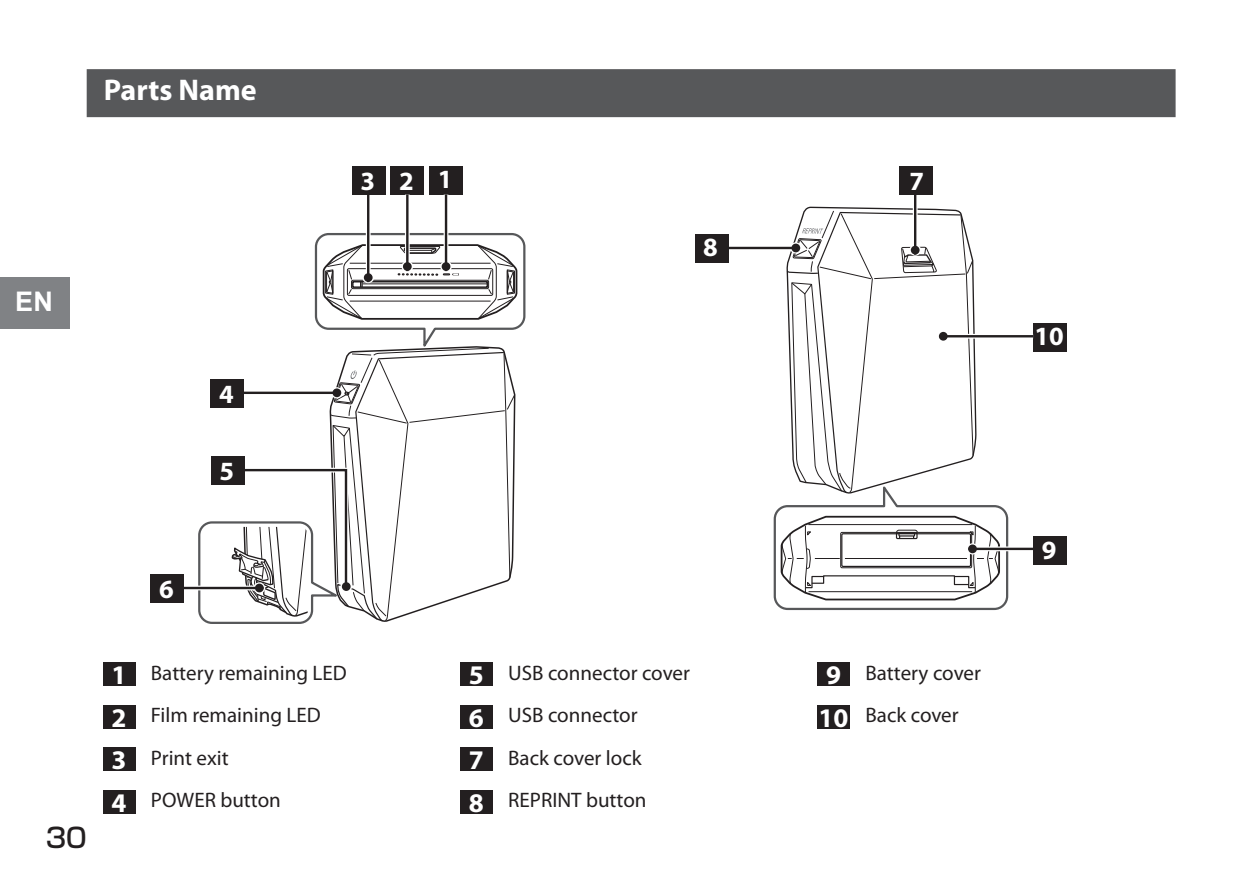
<style>
.page{position:relative;width:1257px;height:894px;background:#fff}
.page>*{position:absolute;margin:0;border:0;box-sizing:border-box;transform-origin:0 0}
.t1{font:700 30px "Myriad Pro";color:#fff}
.t2{font:500 27px "Shin Go Pro";color:#231f20}
.t3{font:700 27px "Arial";color:#fff}
.t4{font:700 26.4px "Myriad";color:#fff}
.t5{font:21px "Myriad Pro";color:#231f20}
.s1{font-family:"Myriad";font-weight:700;font-size:27px;color:#fff}
</style>
<div class="page">
<div style="left:0;top:278px;width:70px;height:51px;background:#808285"></div>
<div style="left:103px;top:662px;width:32px;height:24px;background:#231f20"></div>
<div style="left:460px;top:662px;width:32px;height:24px;background:#231f20"></div>
<div style="left:817px;top:662px;width:32px;height:24px;background:#231f20"></div>
<div style="left:103px;top:705px;width:32px;height:23px;background:#231f20"></div>
<div style="left:460px;top:705px;width:32px;height:23px;background:#231f20"></div>
<div style="left:817px;top:705px;width:32px;height:23px;background:#231f20"></div>
<div style="left:103px;top:747px;width:32px;height:24px;background:#231f20"></div>
<div style="left:460px;top:747px;width:32px;height:24px;background:#231f20"></div>
<div style="left:103px;top:790px;width:32px;height:23px;background:#231f20"></div>
<div style="left:460px;top:790px;width:32px;height:23px;background:#231f20"></div>
<div style="left:87px;top:69px;width:1088px;height:48px;background:#57585a"></div>
<svg style="left:773px;top:210px;width:236px;height:401px"></svg>
<svg style="left:369px;top:195px;width:1px;height:37px"></svg>
<hr style="left:367px;top:193px;width:2px;height:89px;background:#231f20">
<div style="left:694px;top:234px;width:34px;height:29px;background:#231f20"></div>
<div style="left:352px;top:166px;width:33px;height:29px;background:#231f20"></div>
<hr style="left:730px;top:246px;width:64px;height:4px;background:#d2d1d1">
<svg style="left:790px;top:242px;width:11px;height:12px"></svg>
<div style="left:791px;top:244px;width:9px;height:8px;background:#231f20;border-radius:50%"></div>
<hr style="left:727px;top:247px;width:68px;height:2px;background:#231f20">
<div style="left:912px;top:191px;width:5px;height:63px;background:#fff"></div>
<svg style="left:909px;top:244px;width:12px;height:12px"></svg>
<div style="left:910px;top:246px;width:9px;height:8px;background:#231f20;border-radius:50%"></div>
<hr style="left:914px;top:191px;width:2px;height:64px;background:#231f20">
<svg style="left:198px;top:232px;width:328px;height:392px"></svg>
<div style="left:429px;top:166px;width:34px;height:29px;background:#231f20"></div>
<hr style="left:184px;top:586px;width:79px;height:4px;background:#d2d1d2">
<svg style="left:253px;top:582px;width:12px;height:12px"></svg>
<div style="left:255px;top:584px;width:9px;height:8px;background:#231f20;border-radius:50%"></div>
<hr style="left:183px;top:587px;width:80px;height:2px;background:#231f20">
<div style="left:1033px;top:536px;width:34px;height:29px;background:#231f20"></div>
<div style="left:969px;top:546px;width:52px;height:5px;background:#bab9b9"></div>
<svg style="left:966px;top:543px;width:12px;height:11px"></svg>
<svg style="left:968px;top:544px;width:9px;height:9px"></svg>
<hr style="left:968px;top:548px;width:65px;height:2px;background:#231f20">
<div style="left:231px;top:390px;width:109px;height:5px;background:#adabab"></div>
<svg style="left:331px;top:387px;width:12px;height:11px"></svg>
<div style="left:332px;top:388px;width:9px;height:9px;background:#231f20;border-radius:50%"></div>
<hr style="left:231px;top:392px;width:110px;height:2px;background:#231f20">
<div style="left:899px;top:166px;width:34px;height:29px;background:#231f20"></div>
<div style="left:1033px;top:323px;width:34px;height:29px;background:#231f20"></div>
<div style="left:211px;top:379px;width:33px;height:29px;background:#231f20"></div>
<div style="left:211px;top:456px;width:33px;height:29px;background:#231f20"></div>
<div style="left:150px;top:574px;width:34px;height:29px;background:#231f20"></div>
<div style="left:443px;top:195px;width:5px;height:75px;background:#dddcdc"></div>
<svg style="left:440px;top:261px;width:12px;height:11px"></svg>
<div style="left:442px;top:262px;width:8px;height:9px;background:#231f20;border-radius:50%"></div>
<hr style="left:445px;top:195px;width:2px;height:76px;background:#231f20">
<div style="left:390px;top:166px;width:34px;height:29px;background:#231f20"></div>
<div style="left:405px;top:195px;width:5px;height:75px;background:#888687"></div>
<div style="left:401px;top:261px;width:12px;height:11px;background:#fff;border-radius:50%"></div>
<div style="left:403px;top:262px;width:9px;height:9px;background:#231f20;border-radius:50%"></div>
<hr style="left:406px;top:195px;width:2px;height:76px;background:#231f20">
<div style="left:940px;top:334px;width:93px;height:5px;background:#969495"></div>
<svg style="left:937px;top:331px;width:12px;height:11px"></svg>
<div style="left:939px;top:332px;width:8px;height:9px;background:#231f20;border-radius:50%"></div>
<hr style="left:939px;top:335px;width:94px;height:2px;background:#231f20">
<h1 class="t1" style="left:104px;top:79px;width:155px">Parts Name</h1>
<p class="t3" style="left:15px;top:285px;width:39px">EN</p>
<p class="t4" style="left:219px;top:379px;width:16px">4</p>
<p class="t4" style="left:219px;top:456px;width:16px">5</p>
<p class="t4" style="left:360px;top:166px;width:16px">3</p>
<p class="t4" style="left:438px;top:164px;width:16px">1</p>
<p class="t4" style="left:399px;top:166px;width:16px">2</p>
<p class="t4" style="left:703px;top:232px;width:16px">8</p>
<p class="t4" style="left:909px;top:166px;width:16px">7</p>
<p class="t2" style="left:46px;top:815px;width:42px">30</p>
<p class="t4" style="left:159px;top:574px;width:16px">6</p>
<p class="t5" style="left:111px;top:664px;width:237px"><span class="s1">1</span> Battery remaining LED</p>
<p class="t5" style="left:469px;top:664px;width:223px"><span class="s1">5</span> USB connector cover</p>
<p class="t5" style="left:826px;top:664px;width:156px"><span class="s1">9</span> Battery cover</p>
<p class="t5" style="left:111px;top:707px;width:211px"><span class="s1">2</span> Film remaining LED</p>
<p class="t5" style="left:469px;top:707px;width:170px"><span class="s1">6</span> USB connector</p>
<p class="t5" style="left:818px;top:707px;width:142px"><span class="s1">10</span> Back cover</p>
<p class="t5" style="left:111px;top:749px;width:119px"><span class="s1">3</span> Print exit</p>
<p class="t5" style="left:469px;top:749px;width:174px"><span class="s1">7</span> Back cover lock</p>
<p class="t5" style="left:111px;top:792px;width:171px"><span class="s1">4</span> POWER button</p>
<p class="t5" style="left:469px;top:792px;width:179px"><span class="s1">8</span> REPRINT button</p>
<p class="t4" style="left:1034px;top:321px;width:31px">10</p>
<p class="t4" style="left:1041px;top:534px;width:16px">9</p>
</div>
